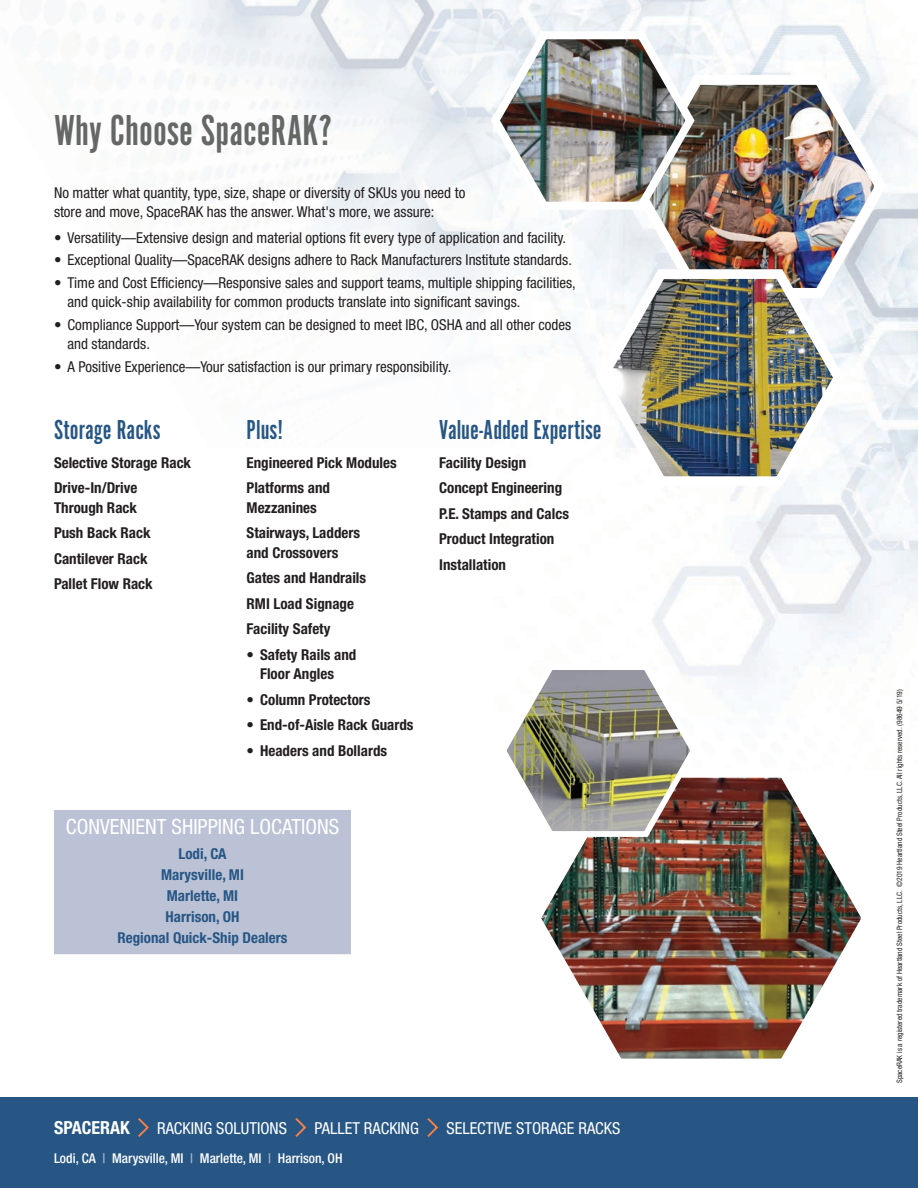
<style>
.page{position:relative;width:918px;height:1188px;background:#fff}
.page>*{position:absolute;margin:0;border:0;box-sizing:border-box;transform-origin:0 0}
.t1{font:45px "Alternate Got No 1 D";color:#656666}
.t2{font:28.5px "Alternate Got No 1 D";color:#275685}
.t3{font:condensed 21px "Helvetica Neue";color:#fff}
.t4{font:700 condensed 18px "Helvetica Neue";color:#fff}
.t5{font:condensed 16.5px "Helvetica Neue";color:#fff}
.t6{font:condensed 15px/19.5px "Helvetica Neue";color:#231f20}
.t7{font:700 condensed 15px/25.5px "Helvetica Neue";color:#231f20}
.t8{font:700 condensed 15px/21px "Helvetica Neue";color:#275685;text-align:center}
.t9{font:500 condensed 13.5px "Helvetica Neue";color:#fff}
.t10{font:condensed 7.5px "Helvetica Neue";color:#231f20}
.s1{color:#afb8ce}
</style>
<div class="page">
<img style="left:421px;top:0;width:72px;height:141px">
<img style="left:315px;top:0;width:106px;height:141px">
<img style="left:147px;top:0;width:168px;height:160px">
<img style="left:318px;top:325px;width:175px;height:110px">
<img style="left:105px;top:0;width:105px;height:114px">
<img style="left:72px;top:12px;width:33px;height:27px">
<img style="left:283px;top:427px;width:47px;height:8px">
<img style="left:493px;top:0;width:425px;height:690px">
<div style="left:0;top:1097px;width:918px;height:91px;background:#275685"></div>
<svg style="left:138px;top:1118px;width:11px;height:19px"></svg>
<svg style="left:295px;top:1118px;width:12px;height:19px"></svg>
<svg style="left:427px;top:1118px;width:11px;height:19px"></svg>
<img style="left:541px;top:777px;width:320px;height:282px">
<div style="left:54px;top:810px;width:297px;height:144px;background:#bbc2d5"></div>
<img style="left:625px;top:66px;width:267px;height:237px">
<img style="left:486px;top:24px;width:213px;height:190px">
<img style="left:591px;top:261px;width:259px;height:230px">
<img style="left:496px;top:659px;width:204px;height:181px">
<h1 class="t1" style="left:54px;top:106px;width:280px">Why Choose SpaceRAK?</h1>
<p class="t6" style="left:54px;top:182px;width:413px">No matter what quantity, type, size, shape or diversity of SKUs you need to store and move, SpaceRAK has the answer. What's more, we assure:</p>
<p class="t6" style="left:54px;top:227px;width:514px">• Versatility—Extensive design and material options fit every type of application and facility.</p>
<p class="t6" style="left:54px;top:250px;width:519px">• Exceptional Quality—SpaceRAK designs adhere to Rack Manufacturers Institute standards.</p>
<p class="t6" style="left:68px;top:272px;width:510px;text-indent:-14px">• Time and Cost Efficiency—Responsive sales and support teams, multiple shipping facilities, and quick-ship availability for common products translate into significant savings.</p>
<p class="t6" style="left:68px;top:314px;width:505px;text-indent:-14px">• Compliance Support—Your system can be designed to meet IBC, OSHA and all other codes and standards.</p>
<p class="t6" style="left:54px;top:356px;width:399px">• A Positive Experience—Your satisfaction is our primary responsibility.</p>
<h2 class="t2" style="left:54px;top:415px;width:108px">Storage Racks</h2>
<p class="t7" style="left:54px;top:449px;width:139px">Selective Storage Rack<br>Drive-In/Drive</p>
<p class="t7" style="left:54px;top:494px;width:100px">Through Rack<br>Push Back Rack<br>Cantilever Rack<br>Pallet Flow Rack</p>
<h2 class="t2" style="left:247px;top:415px;width:38px">Plus!</h2>
<p class="t7" style="left:247px;top:449px;width:152px">Engineered Pick Modules<br>Platforms and</p>
<p class="t7" style="left:247px;top:494px;width:115px">Mezzanines<br>Stairways, Ladders</p>
<p class="t7" style="left:247px;top:539px;width:121px">and Crossovers<br>Gates and Handrails<br>RMI Load Signage<br>Facility Safety</p>
<p class="t7" style="left:247px;top:644px;width:111px;line-height:19.5px;text-align:center">• Safety Rails and<br>Floor Angles</p>
<p class="t7" style="left:247px;top:686px;width:125px">• Column Protectors</p>
<p class="t7" style="left:247px;top:712px;width:169px">• End-of-Aisle Rack Guards</p>
<p class="t7" style="left:247px;top:737px;width:142px">• Headers and Bollards</p>
<h3 class="t3" style="left:66px;top:815px;width:275px">CONVENIENT SHIPPING LOCATIONS</h3>
<p class="t8" style="left:118px;top:843px;width:171px">Lodi, CA<br>Marysville, MI<br>Marlette, MI<br>Harrison, OH<br>Regional Quick-Ship Dealers</p>
<h2 class="t2" style="left:439px;top:415px;width:164px">Value-Added Expertise</h2>
<p class="t7" style="left:439px;top:449px;width:131px">Facility Design<br>Concept Engineering<br>P.E. Stamps and Calcs<br>Product Integration<br>Installation</p>
<p class="t4" style="left:54px;top:1117px;width:77px">SPACERAK</p>
<p class="t5" style="left:157px;top:1119px;width:131px">RACKING SOLUTIONS</p>
<p class="t5" style="left:315px;top:1119px;width:106px">PALLET RACKING</p>
<p class="t5" style="left:446px;top:1119px;width:175px">SELECTIVE STORAGE RACKS</p>
<p class="t9" style="left:54px;top:1150px;width:290px">Lodi, CA <span class="s1">|</span> Marysville, MI <span class="s1">|</span> Marlette, MI <span class="s1">|</span> Harrison, OH</p>
<p class="t10" style="left:895px;top:1083px;width:395px;rotate:-90deg">SpaceRAK is a registered trademark of Heartland Steel Products, LLC. ©2019 Heartland Steel Products, LLC. All rights reserved. (98649 5/19)</p>
</div>
